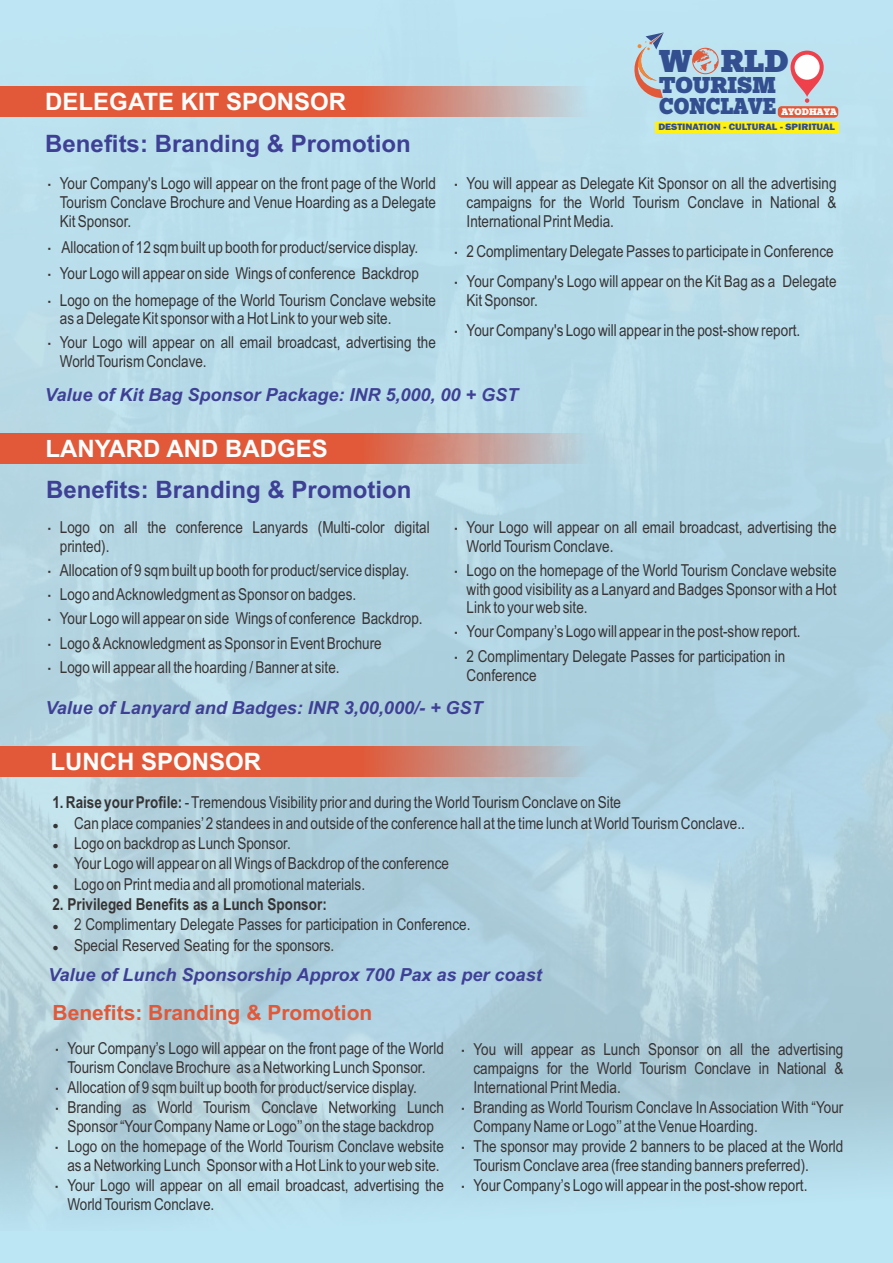
<style>
.page{position:relative;width:893px;height:1263px;background:#bde6f5}
.page>*{position:absolute;margin:0;border:0;box-sizing:border-box;transform-origin:0 0}
.t1{font:900 34.65px "Egyptian Slate W01";color:#334f90}
.t2{font:900 25.2px/20.7px "Egyptian Slate W01";color:#334f90}
.t3{font:700 24px "Arial";color:#3e4095}
.t4{font:700 24px "Arial";color:#fefefe}
.t5{font:700 21px "Arial";color:#e15938}
.t6{font:italic 700 18px "Arial";color:#3e4095}
.t7{font:16.5px/19.5px "Arial Narrow";color:#373435}
.t8{font:700 16.5px "Arial Narrow";color:#373435}
.t9{font:900 10.35px "Egyptian Slate W01";color:#fefefe}
.t10{font:800 9.6px "Franklin Gothic";color:#334f90;scale:1.07 1}
.s1{font-weight:700}
.s2{font-family:"Arial";font-size:10.5px}
.s3{font-size:10.5px}
</style>
<div class="page">
<img style="left:0;top:47px;width:893px;height:1167px">
<svg style="left:0;top:86px;width:671px;height:31px;background:#d67e6a"></svg>
<svg style="left:0;top:746px;width:671px;height:31px;background:#d17b67"></svg>
<svg style="left:0;top:433px;width:671px;height:30px;background:#d47e6a"></svg>
<div style="left:655px;top:121px;width:184px;height:12px;background:#fff212"></div>
<svg style="left:632px;top:32px;width:32px;height:66px"></svg>
<div style="left:692px;top:48px;width:26px;height:26px;border:1px solid #e15938;border-radius:50%"></div>
<svg style="left:693px;top:48px;width:26px;height:24px"></svg>
<svg style="left:790px;top:51px;width:34px;height:52px"></svg>
<div style="left:778px;top:106px;width:60px;height:12px;background:#e15938;border-radius:4px"></div>
<h3 class="t4" style="left:45px;top:92px;width:302px">DELEGATE KIT SPONSOR</h3>
<h3 class="t3" style="left:45px;top:135px;width:367px">Benefits: Branding &amp; Promotion</h3>
<p class="t7" style="left:60px;top:176px;width:378px;line-height:18.8px;text-align:justify">Your Company's Logo will appear on the front page of the World Tourism Conclave Brochure and Venue Hoarding as a Delegate Kit Sponsor.</p>
<p class="t7" style="left:60px;top:236px;width:378px;line-height:26.2px">Allocation of 12 sqm built up booth for product/service display.<br>Your Logo will appear on side Wings of conference Backdrop<br>Logo on the homepage of the World Tourism Conclave website</p>
<p class="t7" style="left:60px;top:308px;width:378px;line-height:24px">as a Delegate Kit sponsor with a Hot Link to your web site.<br>Your Logo will appear on all email broadcast, advertising the</p>
<p class="t7" style="left:60px;top:353px;width:148px">World Tourism Conclave.</p>
<h1 class="t1" style="left:659px;top:46px;width:131px">W RLD</h1>
<p class="t9" style="left:781px;top:108px;width:57px">AYODHAYA</p>
<p class="t10" style="left:658px;top:123px;width:167px">DESTINATION - CULTURAL - SPIRITUAL</p>
<h2 class="t2" style="left:659px;top:77px;width:119px">TOURISM<br>CONCLAVE</h2>
<p class="t7" style="left:467px;top:176px;width:371px;line-height:18.8px;text-align:justify">You will appear as Delegate Kit Sponsor on all the advertising campaigns for the World Tourism Conclave in National &amp; International Print Media.</p>
<p class="t7" style="left:467px;top:238px;width:371px;line-height:30.3px">2 Complimentary Delegate Passes to participate in Conference<br>Your Company's Logo will appear on the Kit Bag as a Delegate</p>
<p class="t7" style="left:467px;top:287px;width:335px;line-height:30.2px">Kit Sponsor.<br>Your Company's Logo will appear in the post-show report.</p>
<p class="t6" style="left:45px;top:388px;width:475px">Value of Kit Bag Sponsor Package: INR 5,000, 00 + GST</p>
<h3 class="t4" style="left:46px;top:439px;width:284px">LANYARD AND BADGES</h3>
<h3 class="t3" style="left:46px;top:481px;width:367px">Benefits: Branding &amp; Promotion</h3>
<p class="t7" style="left:60px;top:519px;width:371px;line-height:18.9px">Logo on all the conference Lanyards (Multi-color digital printed).</p>
<p class="t7" style="left:60px;top:559px;width:364px;line-height:24.3px">Allocation of 9 sqm built up booth for product/service display.<br>Logo and Acknowledgment as Sponsor on badges.<br>Your Logo will appear on side Wings of conference Backdrop.<br>Logo &amp; Acknowledgment as Sponsor in Event Brochure<br>Logo will appear all the hoarding / Banner at site.</p>
<p class="t7" style="left:467px;top:519px;width:371px;line-height:18.9px">Your Logo will appear on all email broadcast, advertising the<br>World Tourism Conclave.</p>
<p class="t7" style="left:467px;top:562px;width:371px;line-height:18.8px;text-align:justify">Logo on the homepage of the World Tourism Conclave website with good visibility as a Lanyard and Badges Sponsor with a Hot Link to your web site.</p>
<p class="t7" style="left:467px;top:621px;width:335px;line-height:24.3px">Your Company’s Logo will appear in the post-show report.<br>2 Complimentary Delegate Passes for participation in</p>
<p class="t7" style="left:467px;top:666px;width:71px">Conference</p>
<p class="t6" style="left:46px;top:701px;width:438px">Value of Lanyard and Badges: INR 3,00,000/- + GST</p>
<h3 class="t4" style="left:51px;top:752px;width:212px">LUNCH SPONSOR</h3>
<p class="t7" style="left:52px;top:794px;width:570px"><span class="s1">1. Raise your Profile:</span> - Tremendous Visibility prior and during the World Tourism Conclave on Site</p>
<p class="t7" style="left:52px;top:815px;width:694px"><span class="s2">●</span> Can place companies’2 standees in and outside of the conference hall at the time lunch at World Tourism Conclave..</p>
<p class="t7" style="left:52px;top:835px;width:240px"><span class="s3">●</span> Logo on backdrop as Lunch Sponsor.</p>
<p class="t7" style="left:52px;top:855px;width:398px"><span class="s3">●</span> Your Logo will appear on all Wings of Backdrop of the conference</p>
<p class="t7" style="left:52px;top:875px;width:314px"><span class="s3">●</span> Logo on Print media and all promotional materials.</p>
<p class="t8" style="left:52px;top:898px;width:276px">2. Privileged Benefits as a Lunch Sponsor:</p>
<p class="t7" style="left:52px;top:916px;width:420px"><span class="s3">●</span> 2 Complimentary Delegate Passes for participation in Conference.</p>
<p class="t7" style="left:52px;top:937px;width:283px"><span class="s3">●</span> Special Reserved Seating for the sponsors.</p>
<p class="t6" style="left:48px;top:968px;width:495px">Value of Lunch Sponsorship Approx 700 Pax as per coast</p>
<p class="t5" style="left:53px;top:1004px;width:321px">Benefits: Branding &amp; Promotion</p>
<p class="t7" style="left:67px;top:1040px;width:378px">Your Company’s Logo will appear on the front page of the World Tourism Conclave Brochure as a Networking Lunch Sponsor.<br>Allocation of 9 sqm built up booth for product/service display.<br>Branding as World Tourism Conclave Networking Lunch Sponsor “Your Company Name or Logo’’on the stage backdrop Logo on the homepage of the World Tourism Conclave website as a Networking Lunch Sponsor with a Hot Link to your web site.<br>Your Logo will appear on all email broadcast, advertising the World Tourism Conclave.</p>
<p class="t7" style="left:473px;top:1041px;width:371px">You will appear as Lunch Sponsor on all the advertising campaigns for the World Tourism Conclave in National &amp; International Print Media.<br>Branding as World Tourism Conclave In Association With “Your Company Name or Logo’’at the Venue Hoarding.<br>The sponsor may provide 2 banners to be placed at the World Tourism Conclave area (free standing banners preferred).<br>Your Company’s Logo will appear in the post-show report.</p>
</div>
